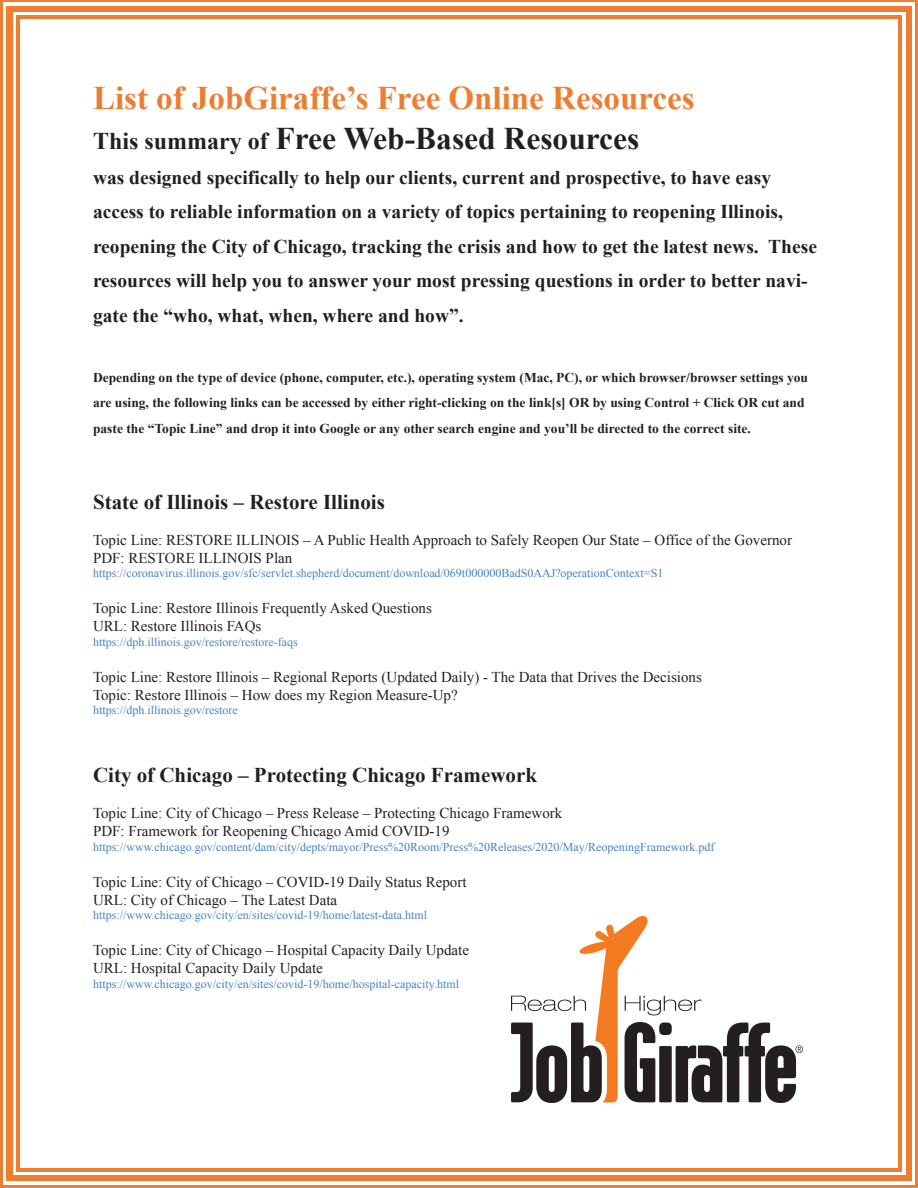
<style>
.page{position:relative;width:918px;height:1188px;background:#fff}
.page>*{position:absolute;margin:0;border:0;box-sizing:border-box;transform-origin:0 0}
.t1{font:700 33px "Times New Roman";color:#ed7d31}
.t2{font:700 31.5px "Times New Roman";color:#231f20}
.t3{font:700 21px "Times New Roman";color:#231f20}
.t4{font:700 19.5px/34.5px "Times New Roman";color:#231f20}
.t5{font:15px/18px "Times New Roman";color:#231f20}
.t6{font:700 13.5px/25.5px "Times New Roman";color:#231f20}
.t7{font:12px "Times New Roman";color:#4682c4}
.s1{font-size:24px}
</style>
<div class="page">
<hr style="left:0;top:0;width:3px;height:19px;background:#ed7d31">
<hr style="left:0;top:0;width:20px;height:3px;background:#ed7d31">
<svg style="left:6px;top:6px;width:1px;height:13px"></svg>
<div style="left:7px;top:6px;width:6px;height:13px;background:#ed7d31"></div>
<div style="left:7px;top:6px;width:13px;height:6px;background:#ed7d31"></div>
<svg style="left:16px;top:15px;width:4px;height:4px"></svg>
<hr style="left:20px;top:0;width:879px;height:3px;background:#ed7d31">
<div style="left:20px;top:6px;width:879px;height:6px;background:#ed7d31"></div>
<svg style="left:20px;top:15px;width:879px;height:1px"></svg>
<hr style="left:915px;top:0;width:3px;height:19px;background:#ed7d31">
<hr style="left:899px;top:0;width:19px;height:3px;background:#ed7d31">
<div style="left:905px;top:6px;width:7px;height:13px;background:#ed7d31"></div>
<div style="left:899px;top:6px;width:13px;height:6px;background:#ed7d31"></div>
<svg style="left:899px;top:15px;width:3px;height:4px"></svg>
<hr style="left:0;top:19px;width:3px;height:1149px;background:#ed7d31">
<svg style="left:6px;top:19px;width:1px;height:1149px"></svg>
<div style="left:7px;top:19px;width:6px;height:1149px;background:#ed7d31"></div>
<hr style="left:16px;top:19px;width:4px;height:1149px;background:#ed7d31">
<hr style="left:915px;top:19px;width:3px;height:1149px;background:#ed7d31">
<div style="left:905px;top:19px;width:7px;height:1149px;background:#ed7d31"></div>
<hr style="left:899px;top:19px;width:3px;height:1149px;background:#ed7d31">
<hr style="left:0;top:1168px;width:3px;height:19px;background:#ed7d31">
<hr style="left:0;top:1184px;width:20px;height:3px;background:#ed7d31">
<svg style="left:6px;top:1168px;width:1px;height:13px"></svg>
<div style="left:7px;top:1168px;width:6px;height:13px;background:#ed7d31"></div>
<div style="left:7px;top:1174px;width:13px;height:7px;background:#ed7d31"></div>
<svg style="left:16px;top:1168px;width:4px;height:4px"></svg>
<hr style="left:20px;top:1184px;width:879px;height:3px;background:#ed7d31">
<div style="left:20px;top:1174px;width:879px;height:7px;background:#ed7d31"></div>
<hr style="left:20px;top:1168px;width:879px;height:3px;background:#ed7d31">
<hr style="left:915px;top:1168px;width:3px;height:19px;background:#ed7d31">
<hr style="left:899px;top:1184px;width:19px;height:3px;background:#ed7d31">
<div style="left:905px;top:1168px;width:7px;height:13px;background:#ed7d31"></div>
<div style="left:899px;top:1174px;width:13px;height:7px;background:#ed7d31"></div>
<svg style="left:899px;top:1168px;width:3px;height:4px"></svg>
<img style="left:511px;top:916px;width:292px;height:187px">
<hr style="left:20px;top:16px;width:879px;height:3px;background:#ed7d31">
<h1 class="t1" style="left:93px;top:75px;width:603px">List of JobGiraffe’s Free Online Resources</h1>
<h2 class="t2" style="left:93px;top:117px;width:548px"><span class="s1">This summary of</span> Free Web-Based Resources</h2>
<p class="t4" style="left:93px;top:160px;width:725px">was designed specifically to help our clients, current and prospective, to have easy access to reliable information on a variety of topics pertaining to reopening Illinois, reopening the City of Chicago, tracking the crisis and how to get the latest news. These resources will help you to answer your most pressing questions in order to better navi&shy;gate the “who, what, when, where and how”.</p>
<p class="t6" style="left:93px;top:364px;width:717px">Depending on the type of device (phone, computer, etc.), operating system (Mac, PC), or which browser/browser settings you are using, the following links can be accessed by either right-clicking on the link[s] OR by using Control + Click OR cut and paste the “Topic Line” and drop it into Google or any other search engine and you’ll be directed to the correct site.</p>
<h3 class="t3" style="left:93px;top:487px;width:293px">State of Illinois – Restore Illinois</h3>
<p class="t5" style="left:93px;top:531px;width:701px">Topic Line: RESTORE ILLINOIS – A Public Health Approach to Safely Reopen Our State – Office of the Governor<br>PDF: RESTORE ILLINOIS Plan</p>
<p class="t7" style="left:93px;top:565px;width:572px">https://coronavirus.illinois.gov/sfc/servlet.shepherd/document/download/069t000000BadS0AAJ?operationContext=S1</p>
<p class="t5" style="left:93px;top:599px;width:340px">Topic Line: Restore Illinois Frequently Asked Questions<br>URL: Restore Illinois FAQs</p>
<p class="t7" style="left:93px;top:634px;width:206px">https://dph.illinois.gov/restore/restore-faqs</p>
<p class="t5" style="left:93px;top:667px;width:610px">Topic Line: Restore Illinois – Regional Reports (Updated Daily) - The Data that Drives the Decisions<br>Topic: Restore Illinois – How does my Region Measure-Up?</p>
<p class="t7" style="left:93px;top:702px;width:146px">https://dph.illinois.gov/restore</p>
<h3 class="t3" style="left:93px;top:761px;width:446px">City of Chicago – Protecting Chicago Framework</h3>
<p class="t5" style="left:93px;top:804px;width:471px">Topic Line: City of Chicago – Press Release – Protecting Chicago Framework<br>PDF: Framework for Reopening Chicago Amid COVID-19</p>
<p class="t7" style="left:93px;top:839px;width:623px">https://www.chicago.gov/content/dam/city/depts/mayor/Press%20Room/Press%20Releases/2020/May/ReopeningFramework.pdf</p>
<p class="t5" style="left:93px;top:873px;width:375px">Topic Line: City of Chicago – COVID-19 Daily Status Report<br>URL: City of Chicago – The Latest Data</p>
<p class="t7" style="left:93px;top:907px;width:336px">https://www.chicago.gov/city/en/sites/covid-19/home/latest-data.html</p>
<p class="t5" style="left:93px;top:941px;width:378px">Topic Line: City of Chicago – Hospital Capacity Daily Update<br>URL: Hospital Capacity Daily Update</p>
<p class="t7" style="left:93px;top:976px;width:368px">https://www.chicago.gov/city/en/sites/covid-19/home/hospital-capacity.html</p>
</div>
